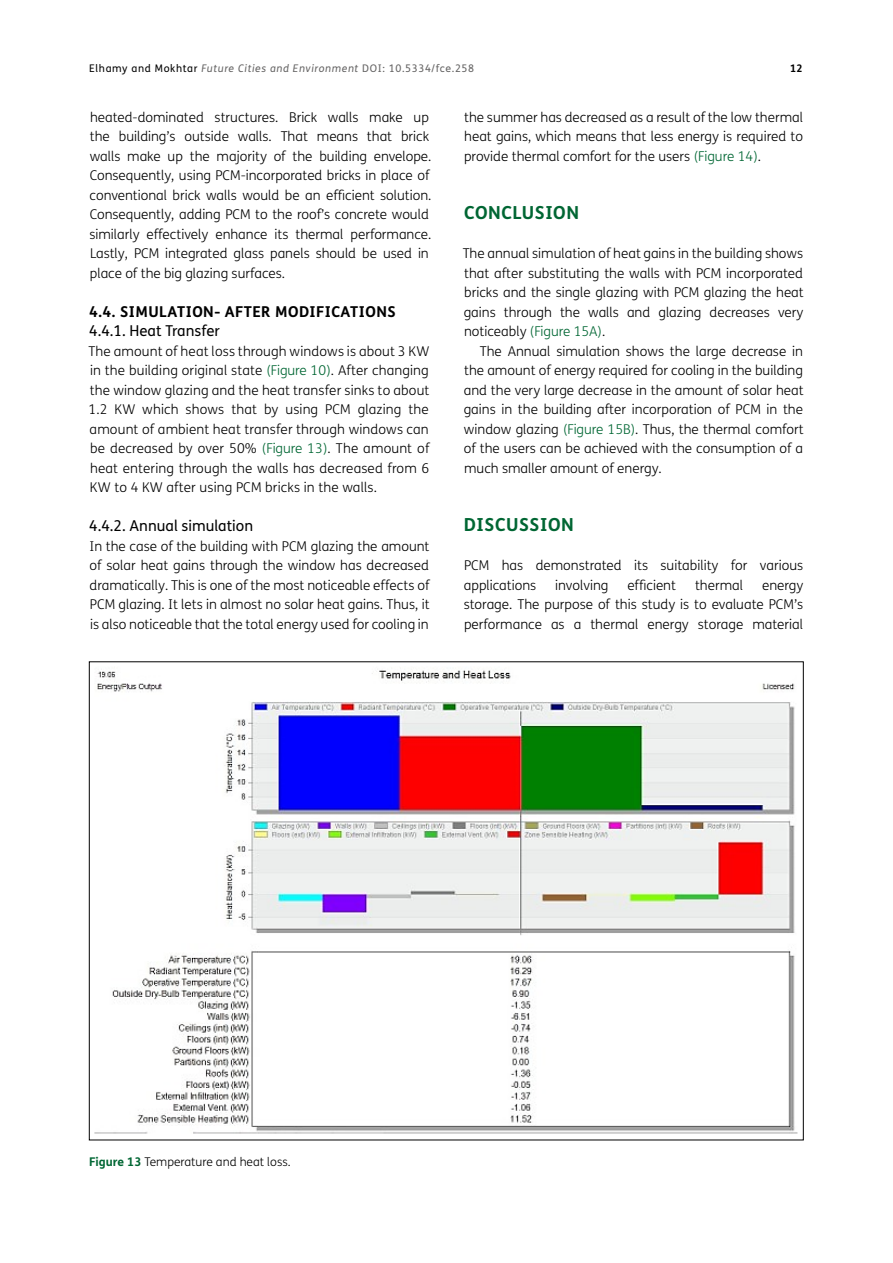
<style>
.page{position:relative;width:893px;height:1263px;background:#fff}
.page>*{position:absolute;margin:0;border:0;box-sizing:border-box;transform-origin:0 0}
.t1{font:700 18px "FS Me";letter-spacing:.03em;color:#063}
.t2{font:15px "FS Me";color:#000}
.t3{font:700 15px "FS Me";letter-spacing:.03em;color:#000}
.Body_Copy_-_1st_Para{font:300 13.5px/19.5px "FS Me";color:#000;text-align:justify}
.Body_Copy{font:300 13.5px/19.5px "FS Me";color:#000}
.Figure_copy{font:300 12px "FS Me";color:#000}
.t4{font:italic 10.5px "FS Me";letter-spacing:.06em;color:#646363}
.t5{font:700 10.5px "FS Me";color:#000}
.s1{font-style:normal;color:#000}
.s2{font-style:normal}
.s3{color:#063}
.s4{font-weight:700;color:#063}
</style>
<div class="page">
<img style="left:94px;top:669px;width:704px;height:465px">
<p class="t4" style="left:89px;top:62px;width:386px"><span class="s1">Elhamy and Mokhtar</span> Future Cities and Environment <span class="s2">DOI: 10.5334/fce.258</span></p>
<p class="t5" style="left:790px;top:61px;width:14px">12</p>
<p class="Body_Copy" style="left:89px;top:107px;width:343px">heated-dominated structures. Brick walls make up the building’s outside walls. That means that brick walls make up the majority of the building envelope.<br>Consequently, using PCM-incorporated bricks in place of conventional brick walls would be an efficient solution.<br>Consequently, adding PCM to the roof’s concrete would similarly effectively enhance its thermal performance.<br>Lastly, PCM integrated glass panels should be used in place of the big glazing surfaces.</p>
<h2 class="t3" style="left:89px;top:302px;width:308px">4.4. SIMULATION- AFTER MODIFICATIONS</h2>
<h3 class="t2" style="left:89px;top:322px;width:132px">4.4.1. Heat Transfer</h3>
<p class="Body_Copy_-_1st_Para" style="left:88px;top:341px;width:343px">The amount of heat loss through windows is about 3 KW in the building original state <span class="s3">(Figure 10)</span>. After changing the window glazing and the heat transfer sinks to about 1.2 KW which shows that by using PCM glazing the amount of ambient heat transfer through windows can be decreased by over 50% <span class="s3">(Figure 13)</span>. The amount of heat entering through the walls has decreased from 6<br>KW to 4 KW after using PCM bricks in the walls.</p>
<h3 class="t2" style="left:89px;top:517px;width:165px">4.4.2. Annual simulation</h3>
<p class="Body_Copy_-_1st_Para" style="left:89px;top:536px;width:342px">In the case of the building with PCM glazing the amount of solar heat gains through the window has decreased dramatically. This is one of the most noticeable effects of PCM glazing. It lets in almost no solar heat gains. Thus, it is also noticeable that the total energy used for cooling in</p>
<p class="Body_Copy_-_1st_Para" style="left:464px;top:107px;width:341px">the summer has decreased as a result of the low thermal heat gains, which means that less energy is required to provide thermal comfort for the users <span class="s3">(Figure 14)</span>.</p>
<h1 class="t1" style="left:464px;top:201px;width:117px">CONCLUSION</h1>
<p class="Body_Copy_-_1st_Para" style="left:463px;top:244px;width:343px">The annual simulation of heat gains in the building shows that after substituting the walls with PCM incorporated bricks and the single glazing with PCM glazing the heat gains through the walls and glazing decreases very noticeably <span class="s3">(Figure 15A)</span>.</p>
<p class="Body_Copy" style="left:464px;top:341px;width:341px;text-align:justify;text-indent:16px">The Annual simulation shows the large decrease in the amount of energy required for cooling in the building and the very large decrease in the amount of solar heat gains in the building after incorporation of PCM in the window glazing <span class="s3">(Figure 15B)</span>. Thus, the thermal comfort of the users can be achieved with the consumption of a much smaller amount of energy.</p>
<h1 class="t1" style="left:464px;top:513px;width:111px">DISCUSSION</h1>
<p class="Body_Copy_-_1st_Para" style="left:464px;top:556px;width:341px">PCM has demonstrated its suitability for various applications</p>
<p class="Body_Copy_-_1st_Para" style="left:555px;top:575px;width:55px">involving</p>
<p class="Body_Copy_-_1st_Para" style="left:627px;top:575px;width:50px">efficient</p>
<p class="Body_Copy_-_1st_Para" style="left:695px;top:575px;width:50px">thermal</p>
<p class="Body_Copy_-_1st_Para" style="left:464px;top:575px;width:341px;text-indent:298px">energy storage. The purpose of this study is to evaluate PCM’s performance as a thermal energy storage material</p>
<p class="Figure_copy" style="left:89px;top:1155px;width:203px"><span class="s4">Figure 13</span> Temperature and heat loss.</p>
</div>
